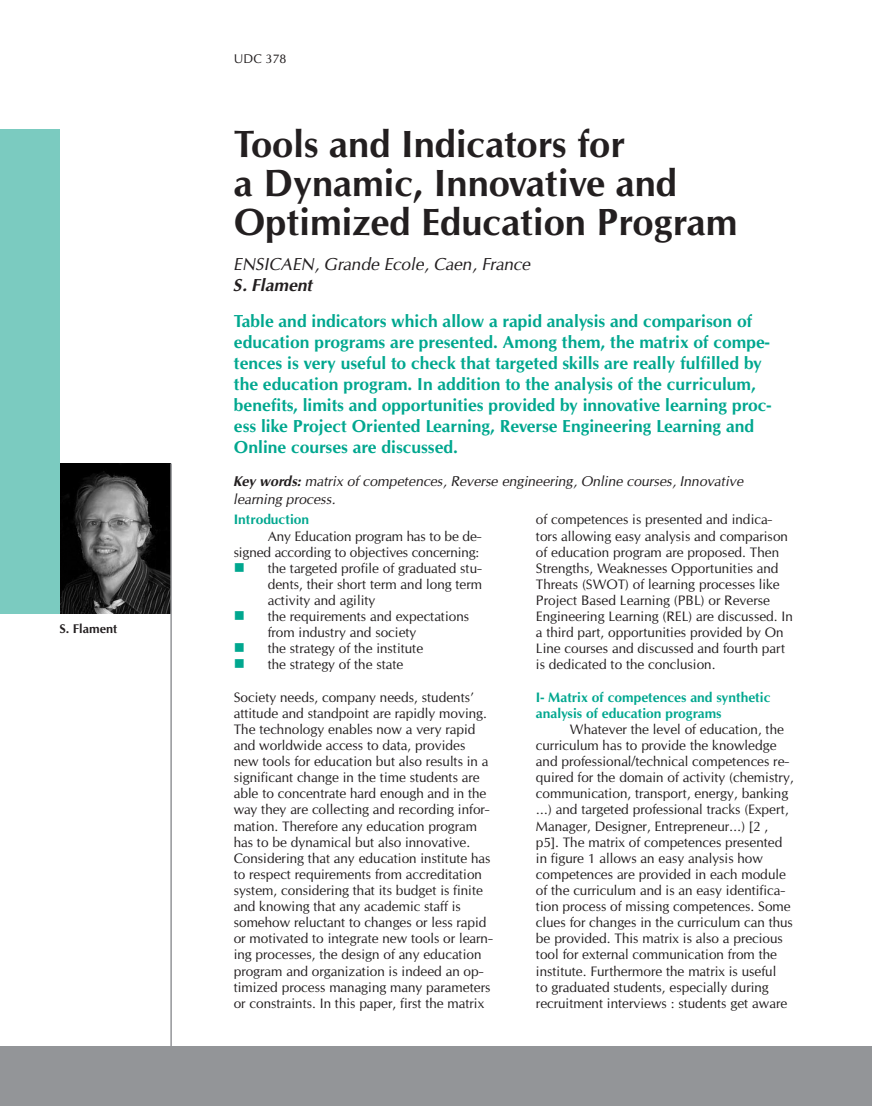
<style>
.page{position:relative;width:872px;height:1106px;background:#fff}
.page>*{position:absolute;margin:0;border:0;box-sizing:border-box;transform-origin:0 0}
.Head{font:700 36px/39px "Opium New";color:#231f20}
.citra{font:700 16.5px/21px "Opium New";color:#00a78f}
.author{font:italic 16.5px/21px "Opium New";color:#231f20}
.t1{font:15px "Wingdings";color:#00a78f}
.author-2{font:italic 13.5px/18px "Opium New";color:#231f20}
.main{font:13.05px/16px "Opium New";color:#231f20}
.main_vv{font:13.05px/16px "Opium New";color:#231f20;text-align:justify}
.main-2{font:700 13.05px/16px "Opium New";color:#00a78f}
.name{font:700 12px "Opium New";color:#231f20}
.Head-2{font:12px "Opium New";color:#231f20}
.s1{font-weight:700}
</style>
<div class="page">
<div style="left:0;top:1046px;width:872px;height:60px;background:#939598"></div>
<img style="left:60px;top:463px;width:110px;height:150px">
<div style="left:0;top:129px;width:60px;height:484px;background:#7bcbc0"></div>
<hr style="left:170px;top:463px;width:2px;height:583px;background:#939598">
<p class="name" style="left:60px;top:621px;width:59px">S. Flament</p>
<p class="Head-2" style="left:234px;top:52px;width:10px">UDC</p>
<p class="Head-2" style="left:265px;top:52px;width:23px">378</p>
<p class="Head" style="left:234px;top:125px;width:505px">Tools and Indicators for<br>a Dynamic, Innovative and<br>Optimized Education Program</p>
<p class="author" style="left:234px;top:254px;width:298px">ENSICAEN, Grande Ecole, Caen, France<br><span class="s1">S. Flament</span></p>
<p class="citra" style="left:234px;top:310px;width:539px">Table and indicators which allow a rapid analysis and comparison of education programs are presented. Among them, the matrix of compe&shy;tences is very useful to check that targeted skills are really fulfilled by the education program. In addition to the analysis of the curriculum, benefits, limits and opportunities provided by innovative learning proc&shy;ess like Project Oriented Learning, Reverse Engineering Learning and Online courses are discussed.</p>
<p class="author-2" style="left:234px;top:472px;width:511px"><span class="s1">Key words:</span> matrix of competences, Reverse engineering, Online courses, Innovative learning process.</p>
<p class="main-2" style="left:234px;top:512px;width:77px">Introduction</p>
<p class="main" style="left:234px;top:528px;width:249px;text-align:right">Any Education program has to be de&shy;signed according to objectives concerning:</p>
<p class="main_vv" style="left:268px;top:560px;width:216px">the targeted profile of graduated stu&shy;dents, their short term and long term activity and agility</p>
<p class="main_vv" style="left:268px;top:608px;width:203px">the requirements and expectations from industry and society</p>
<p class="main_vv" style="left:268px;top:640px;width:157px">the strategy of the institute</p>
<p class="main_vv" style="left:268px;top:656px;width:137px">the strategy of the state</p>
<p class="main" style="left:234px;top:689px;width:260px">Society needs, company needs, students’ attitude and standpoint are rapidly moving.<br>The technology enables now a very rapid and worldwide access to data, provides new tools for education but also results in a significant change in the time students are able to concentrate hard enough and in the way they are collecting and recording infor&shy;mation. Therefore any education program has to be dynamical but also innovative.<br>Considering that any education institute has to respect requirements from accreditation system, considering that its budget is finite and knowing that any academic staff is somehow reluctant to changes or less rapid or motivated to integrate new tools or learn&shy;ing processes, the design of any education program and organization is indeed an op&shy;timized process managing many parameters or constraints. I n this paper, first the matrix</p>
<p class="t1" style="left:234px;top:559px;width:13px">■</p>
<p class="t1" style="left:234px;top:656px;width:13px">■</p>
<p class="main" style="left:536px;top:511px;width:258px">of competences is presented and indica&shy;tors allowing easy analysis and comparison of education program are proposed. Then Strengths, Weaknesses Opportunities and Threats (SWOT) of learning processes like Project Based Learning (PBL) or Reverse Engineering Learning (REL) are discussed. I n a third part, opportunities provided by On Line courses and discussed and fourth part is dedicated to the conclusion.</p>
<p class="main-2" style="left:536px;top:689px;width:236px">I- Matrix of competences and synthetic analysis of education programs</p>
<p class="main" style="left:536px;top:721px;width:259px;text-indent:34px">Whatever the level of education, the curriculum has to provide the knowledge and professional/technical competences re&shy;quired for the domain of activity (chemistry, communication, transport, energy, banking …) and targeted professional tracks (Expert, Manager, Designer, Entrepreneur…) [2 , p5]. The matrix of competences presented in figure 1 allows an easy analysis how competences are provided in each module of the curriculum and is an easy identifica&shy;tion process of missing competences. Some clues for changes in the curriculum can thus be provided. This matrix is also a precious tool for external communication from the institute. Furthermore the matrix is useful<br>to graduated students, especially during recruitment interviews : students get aware</p>
</div>
